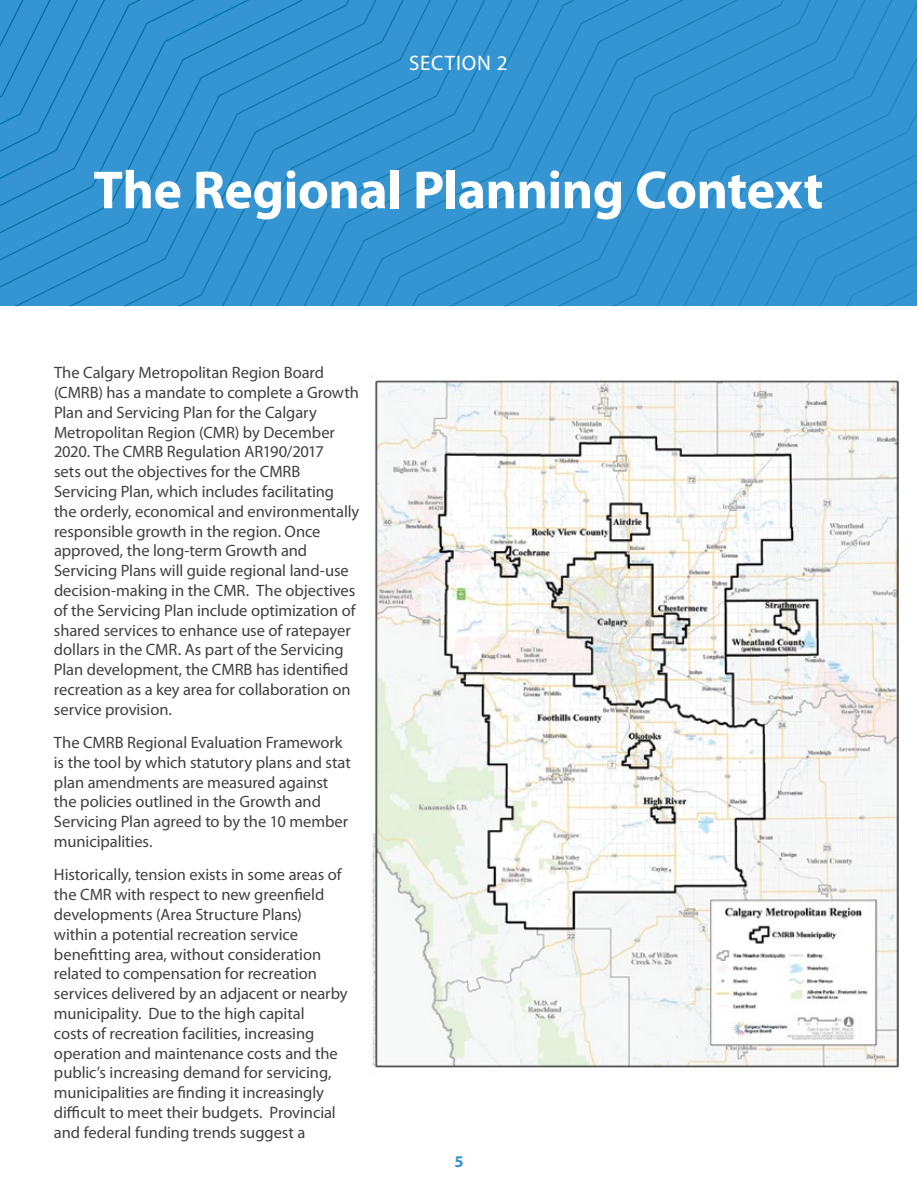
<style>
.page{position:relative;width:918px;height:1188px;background:#fff}
.page>*{position:absolute;margin:0;border:0;box-sizing:border-box;transform-origin:0 0}
.t1{font:700 54px "Myriad Pro";letter-spacing:-.01em;color:#fff}
.t2{font:21px "Myriad Pro";letter-spacing:.04em;color:#fff}
.t3{font:16.5px/19.8px "Myriad Pro";letter-spacing:-.005em;color:#414042}
.t4{font:700 16.5px "Myriad Pro";color:#3595d2}
</style>
<div class="page">
<svg style="left:0;top:0;width:917px;height:306px;background:#3393d0"></svg>
<img style="left:372px;top:380px;width:527px;height:688px">
<p class="t2" style="left:409px;top:50px;width:100px">SECTION 2</p>
<h1 class="t1" style="left:93px;top:155px;width:731px">The Regional Planning Context</h1>
<p class="t3" style="left:54px;top:362px;width:307px">The Calgary Metropolitan Region Board (CMRB) has a mandate to complete a Growth Plan and Servicing Plan for the Calgary Metropolitan Region (CMR) by December 2020. The CMRB Regulation AR190/2017<br>sets out the objectives for the CMRB Servicing Plan, which includes facilitating the orderly, economical and environmentally responsible growth in the region. Once approved, the long-term Growth and Servicing Plans will guide regional land-use decision-making in the CMR. The objectives of the Servicing Plan include optimization of shared services to enhance use of ratepayer dollars in the CMR. As part of the Servicing Plan development, the CMRB has identified recreation as a key area for collaboration on service provision.</p>
<p class="t3" style="left:54px;top:732px;width:298px">The CMRB Regional Evaluation Framework is the tool by which statutory plans and stat plan amendments are measured against the policies outlined in the Growth and Servicing Plan agreed to by the 10 member municipalities.</p>
<p class="t3" style="left:54px;top:865px;width:295px">Historically, tension exists in some areas of the CMR with respect to new greenfield developments (Area Structure Plans) within a potential recreation service benefitting area, without consideration related to compensation for recreation services delivered by an adjacent or nearby municipality. Due to the high capital<br>costs of recreation facilities, increasing operation and maintenance costs and the public’s increasing demand for servicing, municipalities are finding it increasingly difficult to meet their budgets. Provincial and federal funding trends suggest a</p>
<p class="t4" style="left:454px;top:1151px;width:11px">5</p>
</div>
